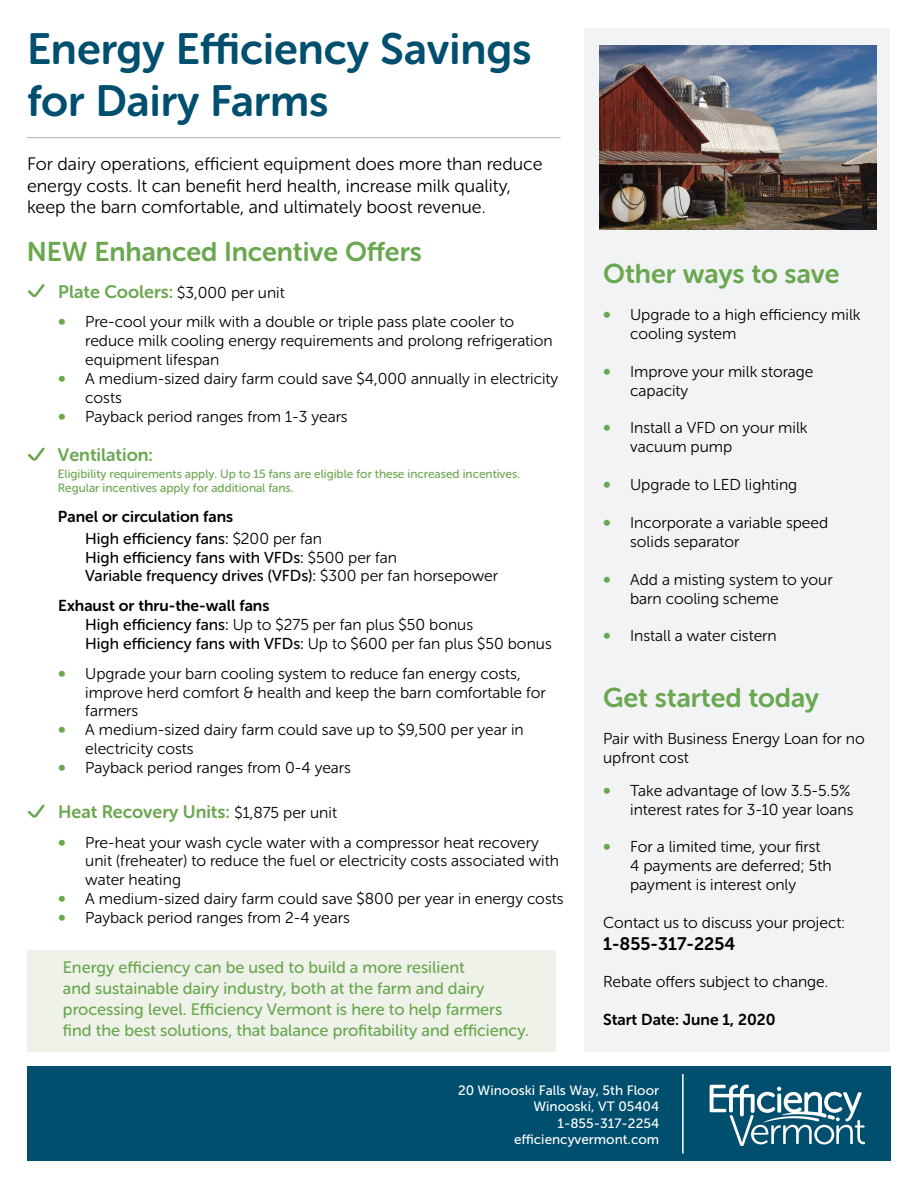
<style>
.page{position:relative;width:918px;height:1188px;background:#fff}
.page>*{position:absolute;margin:0;border:0;box-sizing:border-box;transform-origin:0 0}
.t1{font:43.5px/52.2px "Museo Sans Rounded 700";color:#004f6e}
.t2{font:27px "Museo Sans Rounded 700";color:#6aa74f}
.t3{font:18px/21.6px "Museo Sans Rounded 300";color:#000}
.t4{font:18px "Museo Sans Rounded 700";color:#6aa74f}
.t5{font:18px "Museo Sans Rounded 700";color:#000}
.t6{font:16.5px/21px "Museo Sans Rounded 500";color:#6aa74f}
.t7{font:15.75px/18.9px "Museo Sans Rounded 300";color:#000}
.t8{font:15.75px/18.9px "Museo Sans Rounded 500";color:#000}
.t9{font:15.75px "Museo Sans Rounded 700";color:#000}
.t10{font:13.5px/16.5px "Museo Sans 500";color:#fff;text-align:right}
.t11{font:12px/14.9px "Museo Sans Rounded 500";color:#6aa74f}
.s1{font-family:"Museo Sans Rounded 300";font-size:15.75px;color:#000}
.s2{font-family:"Museo Sans Rounded 700";font-size:18px;color:#6aa74f}
.s3{font-family:"Museo Sans Rounded 300"}
.s4{font-family:"Museo Sans Rounded 500"}
</style>
<div class="page">
<div style="left:27px;top:1066px;width:864px;height:95px;background:#004f6e"></div>
<svg style="left:710px;top:1085px;width:155px;height:61px"></svg>
<hr style="left:682px;top:1074px;width:2px;height:79px;background:#fff">
<div style="left:584px;top:28px;width:306px;height:1024px;background:#f1f3f4"></div>
<hr style="left:27px;top:137px;width:534px;height:1px;background:#abaeb0">
<svg style="left:28px;top:284px;width:17px;height:13px"></svg>
<svg style="left:28px;top:447px;width:17px;height:14px"></svg>
<svg style="left:28px;top:804px;width:17px;height:14px"></svg>
<div style="left:28px;top:950px;width:528px;height:102px;background:#eef2e9"></div>
<img style="left:600px;top:45px;width:276px;height:185px">
<h1 class="t1" style="left:27px;top:23px;width:506px">Energy Efficiency Savings for Dairy Farms</h1>
<p class="t3" style="left:27px;top:153px;width:517px">For dairy operations, efficient equipment does more than reduce energy costs. It can benefit herd health, increase milk quality, keep the barn comfortable, and ultimately boost revenue.</p>
<h2 class="t2" style="left:27px;top:236px;width:397px">NEW Enhanced Incentive Offers</h2>
<p class="t4" style="left:58px;top:282px;width:228px">Plate Coolers: <span class="s1">$3,000 per unit</span></p>
<p class="t7" style="left:85px;top:313px;width:469px;text-indent:-27px"><span class="s2">•</span> Pre-cool your milk with a double or triple pass plate cooler to reduce milk cooling energy requirements and prolong refrigeration equipment lifespan</p>
<p class="t7" style="left:85px;top:369px;width:475px;text-indent:-27px"><span class="s2">•</span> A medium-sized dairy farm could save $4,000 annually in electricity costs</p>
<p class="t7" style="left:58px;top:407px;width:291px"><span class="s2">•</span> Payback period ranges from 1-3 years</p>
<p class="t4" style="left:58px;top:445px;width:97px">Ventilation:</p>
<p class="t11" style="left:58px;top:466px;width:464px">Eligibility requirements apply. Up to 15 fans are eligible for these increased incentives.<br>Regular incentives apply for additional fans.</p>
<p class="t9" style="left:58px;top:508px;width:177px">Panel or circulation fans</p>
<p class="t8" style="left:85px;top:529px;width:414px">High efficiency fans: <span class="s3">$200 per fan<br></span>High efficiency fans with VFDs: <span class="s3">$500 per fan<br></span>Variable frequency drives (VFDs): <span class="s3">$300 per fan horsepower</span></p>
<p class="t9" style="left:58px;top:597px;width:213px">Exhaust or thru-the-wall fans</p>
<p class="t7" style="left:85px;top:616px;width:389px"><span class="s4">High efficiency fans:</span> Up to $275 per fan plus $50 bonus</p>
<p class="t8" style="left:85px;top:634px;width:468px">High efficiency fans with VFDs: <span class="s3">Up to $600 per fan plus $50 bonus</span></p>
<p class="t7" style="left:85px;top:664px;width:462px;text-indent:-27px"><span class="s2">•</span> Upgrade your barn cooling system to reduce fan energy costs, improve herd comfort &amp; health and keep the barn comfortable for farmers</p>
<p class="t7" style="left:85px;top:721px;width:440px;text-indent:-27px"><span class="s2">•</span> A medium-sized dairy farm could save up to $9,500 per year in electricity costs</p>
<p class="t7" style="left:58px;top:758px;width:294px"><span class="s2">•</span> Payback period ranges from 0-4 years</p>
<p class="t4" style="left:58px;top:802px;width:280px">Heat Recovery Units: <span class="s1">$1,875 per unit</span></p>
<p class="t7" style="left:85px;top:833px;width:475px;text-indent:-27px"><span class="s2">•</span> Pre-heat your wash cycle water with a compressor heat recovery unit (freheater) to reduce the fuel or electricity costs associated with water heating</p>
<p class="t7" style="left:58px;top:890px;width:507px"><span class="s2">•</span> A medium-sized dairy farm could save $800 per year in energy costs</p>
<p class="t7" style="left:58px;top:908px;width:293px"><span class="s2">•</span> Payback period ranges from 2-4 years</p>
<p class="t6" style="left:63px;top:957px;width:467px">Energy efficiency can be used to build a more resilient<br>and sustainable dairy industry, both at the farm and dairy processing level. Efficiency Vermont is here to help farmers find the best solutions, that balance profitability and efficiency.</p>
<h2 class="t2" style="left:603px;top:258px;width:238px">Other ways to save</h2>
<p class="t7" style="left:630px;top:305px;width:232px;text-indent:-27px"><span class="s2">•</span> Upgrade to a high efficiency milk cooling system</p>
<p class="t7" style="left:630px;top:362px;width:185px;text-indent:-27px"><span class="s2">•</span> Improve your milk storage capacity</p>
<p class="t7" style="left:630px;top:419px;width:179px;text-indent:-27px"><span class="s2">•</span> Install a VFD on your milk vacuum pump</p>
<p class="t7" style="left:603px;top:475px;width:196px"><span class="s2">•</span> Upgrade to LED lighting</p>
<p class="t7" style="left:630px;top:513px;width:200px;text-indent:-27px"><span class="s2">•</span> Incorporate a variable speed solids separator</p>
<p class="t7" style="left:630px;top:570px;width:204px;text-indent:-27px"><span class="s2">•</span> Add a misting system to your barn cooling scheme</p>
<p class="t7" style="left:603px;top:627px;width:175px"><span class="s2">•</span> Install a water cistern</p>
<h2 class="t2" style="left:603px;top:682px;width:217px">Get started today</h2>
<p class="t7" style="left:603px;top:730px;width:263px">Pair with Business Energy Loan for no upfront cost</p>
<p class="t7" style="left:603px;top:781px;width:252px;text-align:right"><span class="s2">•</span> Take advantage of low 3.5-5.5% interest rates for 3-10 year loans</p>
<p class="t7" style="left:630px;top:838px;width:203px;text-indent:-27px"><span class="s2">•</span> For a limited time, your first<br>4 payments are deferred; 5th payment is interest only</p>
<p class="t7" style="left:603px;top:913px;width:243px">Contact us to discuss your project:</p>
<p class="t5" style="left:603px;top:933px;width:134px">1-855-317-2254</p>
<p class="t7" style="left:603px;top:973px;width:227px">Rebate offers subject to change.</p>
<p class="t9" style="left:603px;top:1011px;width:174px">Start Date: June 1, 2020</p>
<p class="t10" style="left:458px;top:1082px;width:203px">20 Winooski Falls Way, 5th Floor<br>Winooski, VT 05404<br>1-855-317-2254 efficiencyvermont.com</p>
</div>
